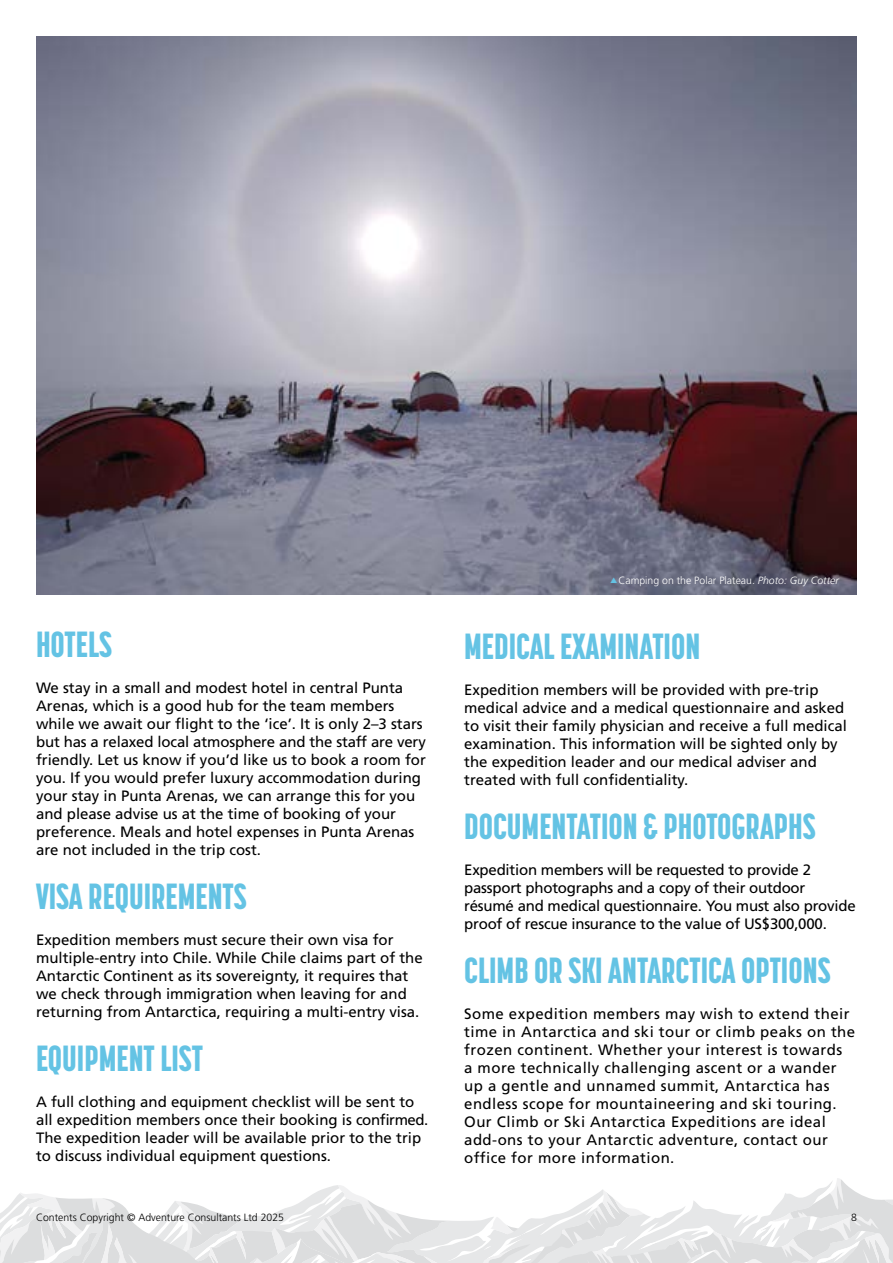
<style>
.page{position:relative;width:893px;height:1263px;background:#fff}
.page>*{position:absolute;margin:0;border:0;box-sizing:border-box;transform-origin:0 0}
.t1{font:800 36px "Korolev Compressed";color:#64c3e4}
.t2{font:15px/18px "Frutiger LT Std";color:#000}
.t3{font:15px/18px "Frutiger LT Std";letter-spacing:.03em;color:#000}
.t4{font:300 10.5px "Frutiger LT Std";color:#000}
.t5{font:300 10.5px "Frutiger LT Std";color:#fff}
.s1{font-style:italic}
</style>
<div class="page">
<svg style="left:0;top:1178px;width:893px;height:85px"></svg>
<img style="left:36px;top:36px;width:821px;height:558px">
<svg style="left:610px;top:577px;width:7px;height:6px"></svg>
<h1 class="t1" style="left:36px;top:624px;width:78px">HOTELS</h1>
<p class="t2" style="left:36px;top:679px;width:391px">We stay in a small and modest hotel in central Punta Arenas, which is a good hub for the team members while we await our flight to the ‘ice’. It is only 2–3 stars but has a relaxed local atmosphere and the staff are very friendly. Let us know if you’d like us to book a room for you. If you would prefer luxury accommodation during your stay in Punta Arenas, we can arrange this for you and please advise us at the time of booking of your preference. Meals and hotel expenses in Punta Arenas are not included in the trip cost.</p>
<h1 class="t1" style="left:36px;top:876px;width:212px">VISA REQUIREMENTS</h1>
<p class="t2" style="left:36px;top:931px;width:388px">Expedition members must secure their own visa for multiple-entry into Chile. While Chile claims part of the Antarctic Continent as its sovereignty, it requires that we check through immigration when leaving for and returning from Antarctica, requiring a multi-entry visa.</p>
<h1 class="t1" style="left:36px;top:1038px;width:169px">EQUIPMENT LIST</h1>
<p class="t2" style="left:36px;top:1093px;width:394px">A full clothing and equipment checklist will be sent to all expedition members once their booking is confirmed.<br>The expedition leader will be available prior to the trip to discuss individual equipment questions.</p>
<p class="t5" style="left:618px;top:575px;width:222px">Camping on the Polar Plateau. <span class="s1">Photo: Guy Cotter</span></p>
<h1 class="t1" style="left:464px;top:625px;width:238px">MEDICAL EXAMINATION</h1>
<p class="t2" style="left:464px;top:681px;width:384px">Expedition members will be provided with pre-trip medical advice and a medical questionnaire and asked to visit their family physician and receive a full medical examination. This information will be sighted only by the expedition leader and our medical adviser and treated with full confidentiality.</p>
<h1 class="t1" style="left:464px;top:805px;width:353px">DOCUMENTATION &amp; PHOTOGRAPHS</h1>
<p class="t2" style="left:464px;top:861px;width:393px">Expedition members will be requested to provide 2 passport photographs and a copy of their outdoor résumé and medical questionnaire. You must also provide proof of rescue insurance to the value of US$300,000.</p>
<h1 class="t1" style="left:464px;top:949px;width:368px">CLIMB OR SKI ANTARCTICA OPTIONS</h1>
<p class="t3" style="left:464px;top:1005px;width:392px">Some expedition members may wish to extend their time in Antarctica and ski tour or climb peaks on the frozen continent. Whether your interest is towards<br>a more technically challenging ascent or a wander up a gentle and unnamed summit, Antarctica has endless scope for mountaineering and ski touring.<br>Our Climb or Ski Antarctica Expeditions are ideal add-ons to your Antarctic adventure, contact our office for more information.</p>
<p class="t4" style="left:36px;top:1211px;width:250px">Contents Copyright © Adventure Consultants Ltd 2025</p>
<p class="t4" style="left:851px;top:1211px;width:7px">8</p>
</div>
